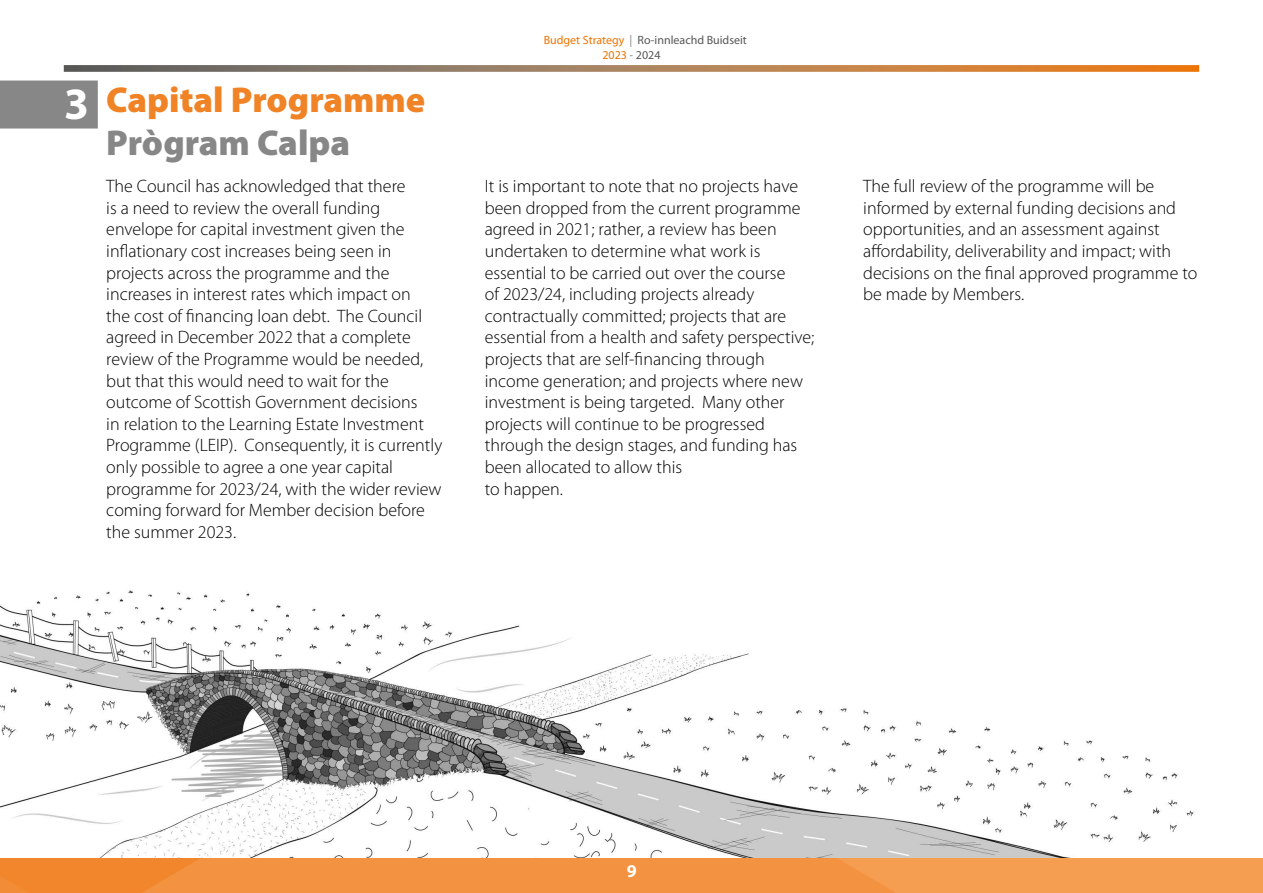
<style>
.page{position:relative;width:1263px;height:893px;background:#fff}
.page>*{position:absolute;margin:0;border:0;box-sizing:border-box;transform-origin:0 0}
.t1{font:700 45px "Myriad Pro";color:#fff}
.t2{font:900 36px "Myriad Pro";color:#f08325}
.t3{font:900 36px "Myriad Pro";color:#878787}
.t4{font:300 18px/21.6px "Myriad Pro";color:#000}
.t5{font:700 18px "Myriad Pro";color:#fff}
.t6{font:12px/14.4px "Myriad Pro";color:#575756}
.s1{color:#ee7402}
.s2{color:#878787}
</style>
<div class="page">
<img style="left:0;top:590px;width:1263px;height:269px">
<img style="left:0;top:859px;width:1263px;height:34px">
<div style="left:0;top:81px;width:98px;height:48px;background:#878787"></div>
<svg style="left:64px;top:65px;width:1135px;height:7px;background:#ab7f57"></svg>
<h1 class="t1" style="left:64px;top:74px;width:26px">3</h1>
<p class="t6" style="left:602px;top:33px;width:146px;text-indent:-59px"><span class="s1">Budget Strategy</span> <span class="s2">|</span> Ro-innleachd Buidseit<br><span class="s1">2023</span> <span class="s2">-</span> 2024</p>
<h2 class="t2" style="left:106px;top:76px;width:320px">Capital Programme</h2>
<h2 class="t3" style="left:106px;top:119px;width:245px">Prògram Calpa</h2>
<p class="t4" style="left:106px;top:175px;width:337px">The Council has acknowledged that there<br>is a need to review the overall funding envelope for capital investment given the inflationary cost increases being seen in projects across the programme and the increases in interest rates which impact on<br>the cost of financing loan debt. The Council agreed in December 2022 that a complete review of the Programme would be needed, but that this would need to wait for the outcome of Scottish Government decisions<br>in relation to the Learning Estate Investment Programme (LEIP). Consequently, it is currently only possible to agree a one year capital programme for 2023/24, with the wider review coming forward for Member decision before the summer 2023.</p>
<p class="t4" style="left:485px;top:175px;width:331px">It is important to note that no projects have been dropped from the current programme agreed in 2021; rather, a review has been undertaken to determine what work is essential to be carried out over the course<br>of 2023/24, including projects already contractually committed; projects that are essential from a health and safety perspective; projects that are self-financing through income generation; and projects where new investment is being targeted. Many other projects will continue to be progressed through the design stages, and funding has been allocated to allow this<br>to happen.</p>
<p class="t4" style="left:863px;top:175px;width:336px">The full review of the programme will be informed by external funding decisions and opportunities, and an assessment against affordability, deliverability and impact; with decisions on the final approved programme to be made by Members.</p>
<p class="t5" style="left:627px;top:859px;width:11px">9</p>
</div>
